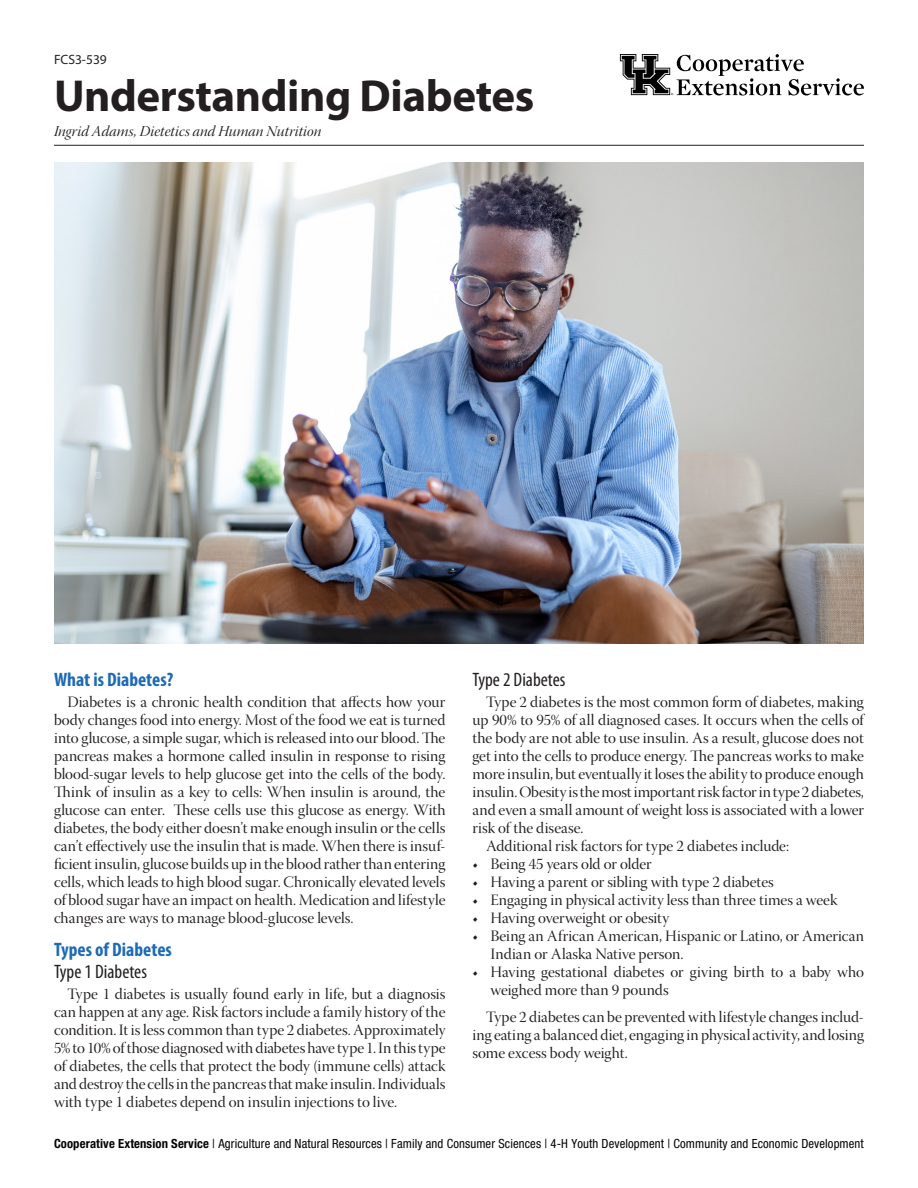
<style>
.page{position:relative;width:918px;height:1188px;background:#fff}
.page>*{position:absolute;margin:0;border:0;box-sizing:border-box;transform-origin:0 0}
.PubTitle{font:700 45px "Myriad Pro";letter-spacing:-.01em;color:#231f20}
._1{font:700 condensed 19.5px "Myriad Pro";color:#1d6ab5}
._2_1{font:condensed 19.5px "Myriad Pro";color:#231f20}
._2{font:condensed 19.5px "Myriad Pro";color:#231f20}
.body{font:15.75px/18px "Warnock Pro Disp";color:#231f20;text-align:justify}
.body_after_bullets{font:15.75px/18px "Warnock Pro Disp";letter-spacing:-.005em;color:#231f20;text-align:justify}
.Author{font:15px "Warnock Pro It Disp";letter-spacing:.01em;color:#231f20}
.pub_number{font:13.5px "Myriad Pro";color:#231f20}
.t1{font:condensed 12.6px "Helvetica Neue LT Std";letter-spacing:.01em;color:#040503}
.s1{font-weight:700}
</style>
<div class="page">
<hr style="left:54px;top:145px;width:810px;height:1px;background:#231f20">
<svg style="left:620px;top:54px;width:244px;height:42px"></svg>
<img style="left:54px;top:163px;width:810px;height:481px">
<p class="pub_number" style="left:54px;top:51px;width:54px">FCS3-539</p>
<p class="PubTitle" style="left:54px;top:67px;width:482px">Understanding Diabetes</p>
<p class="Author" style="left:54px;top:123px;width:269px">Ingrid Adams, Dietetics and Human Nutrition</p>
<p class="_1" style="left:54px;top:667px;width:121px">What is Diabetes?</p>
<p class="body" style="left:54px;top:694px;width:393px;text-indent:14px">Diabetes is a chronic health condition that affects how your body changes food into energy. Most of the food we eat is turned into glucose, a simple sugar, which is released into our blood. The pancreas makes a hormone called insulin in response to rising blood-sugar levels to help glucose get into the cells of the body.<br>Think of insulin as a key to cells: When insulin is around, the glucose can enter. These cells use this glucose as energy. With diabetes, the body either doesn’t make enough insulin or the cells can’t effectively use the insulin that is made. When there is insuf&shy;ficient insulin, glucose builds up in the blood rather than entering cells, which leads to high blood sugar. Chronically elevated levels of blood sugar have an impact on health. Medication and lifestyle changes are ways to manage blood-glucose levels.</p>
<p class="_1" style="left:54px;top:937px;width:119px">Types of Diabetes</p>
<p class="_2_1" style="left:54px;top:960px;width:94px">Type 1 Diabetes</p>
<p class="body" style="left:54px;top:987px;width:393px;text-indent:14px">Type 1 diabetes is usually found early in life, but a diagnosis can happen at any age. Risk factors include a family history of the condition. It is less common than type 2 diabetes. Approximately 5% to 10% of those diagnosed with diabetes have type 1. In this type of diabetes, the cells that protect the body (immune cells) attack and destroy the cells in the pancreas that make insulin. Individuals with type 1 diabetes depend on insulin injections to live.</p>
<p class="_2" style="left:472px;top:667px;width:94px">Type 2 Diabetes</p>
<p class="body" style="left:472px;top:694px;width:393px;text-indent:14px">Type 2 diabetes is the most common form of diabetes, making up 90% to 95% of all diagnosed cases. It occurs when the cells of the body are not able to use insulin. As a result, glucose does not get into the cells to produce energy. The pancreas works to make more insulin, but eventually it loses the ability to produce enough insulin. Obesity is the most important risk factor in type 2 diabetes, and even a small amount of weight loss is associated with a lower risk of the disease.</p>
<p class="body" style="left:486px;top:838px;width:305px">Additional risk factors for type 2 diabetes include:</p>
<p class="body" style="left:472px;top:856px;width:181px">• Being 45 years old or older</p>
<p class="body" style="left:472px;top:874px;width:303px">• Having a parent or sibling with type 2 diabetes</p>
<p class="body" style="left:472px;top:892px;width:366px">• Engaging in physical activity less than three times a week</p>
<p class="body" style="left:472px;top:910px;width:198px">• Having overweight or obesity</p>
<p class="body" style="left:490px;top:928px;width:375px;text-indent:-18px">• Being an African American, Hispanic or Latino, or American<br>Indian or Alaska Native person.</p>
<p class="body" style="left:490px;top:964px;width:375px;text-indent:-18px">• Having gestational diabetes or giving birth to a baby who weighed more than 9 pounds</p>
<p class="body_after_bullets" style="left:472px;top:1009px;width:393px;text-indent:14px">Type 2 diabetes can be prevented with lifestyle changes includ&shy;ing eating a balanced diet, engaging in physical activity, and losing some excess body weight.</p>
<p class="t1" style="left:54px;top:1136px;width:811px"><span class="s1">Cooperative Extension Service</span> | Agriculture and Natural Resources | Family and Consumer Sciences | 4-H Youth Development | Community and Economic Development</p>
</div>
